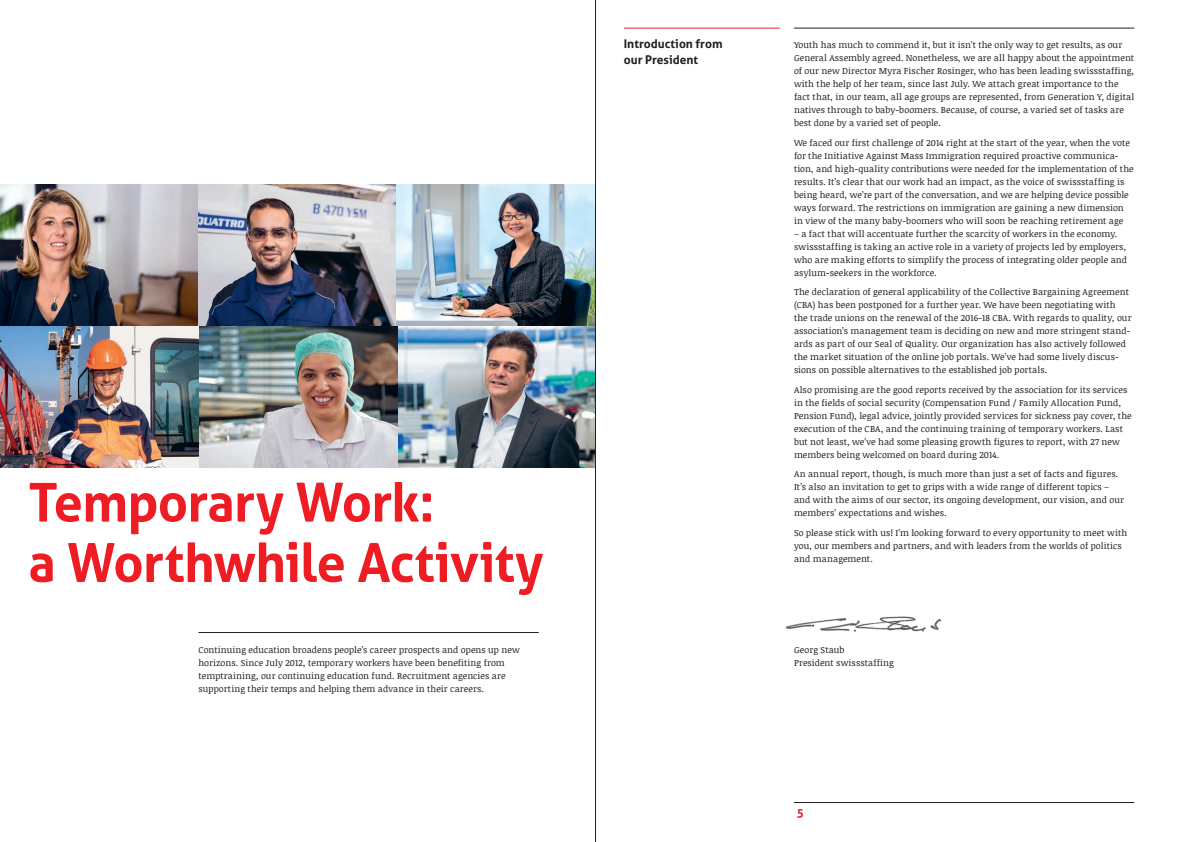
<style>
.page{position:relative;width:1191px;height:842px;background:#fff}
.page>*{position:absolute;margin:0;border:0;box-sizing:border-box;transform-origin:0 0}
.t1{font:700 53.5px/60.4px "Aller";letter-spacing:-.015em;color:#ee1d23}
.t2{font:700 12px/16.2px "Aller";color:#231f20}
.t3{font:700 12px "Aller";color:#ee1d23}
.t4{font:9px/13px "Noticia Text";letter-spacing:.01em;color:#231f20}
</style>
<div class="page">
<hr style="left:794px;top:802px;width:340px;height:1px;background:#231f20">
<hr style="left:794px;top:28px;width:340px;height:1px;background:#231f20">
<hr style="left:624px;top:28px;width:156px;height:1px;background:#ee1d23">
<img style="left:785px;top:616px;width:157px;height:16px">
<hr style="left:198px;top:632px;width:341px;height:1px;background:#231f20">
<img style="left:0;top:184px;width:595px;height:284px">
<hr style="left:595px;top:0;width:1px;height:842px;background:#231f20">
<h1 class="t1" style="left:28px;top:472px;width:516px">Temporary Work:<br>a Worthwhile Activity</h1>
<p class="t4" style="left:198px;top:643px;width:323px">Continuing education broadens people’s career prospects and opens up new horizons. Since July 2012, temporary workers have been benefiting from temptraining, our continuing education fund. Recruitment agencies are supporting their temps and helping them advance in their careers.</p>
<h2 class="t2" style="left:624px;top:36px;width:100px">Introduction from our President</h2>
<p class="t4" style="left:794px;top:38px;width:342px">Youth has much to commend it, but it isn’t the only way to get results, as our General Assembly agreed. Nonetheless, we are all happy about the appointment of our new Director Myra Fischer Rosinger, who has been leading swissstaffing, with the help of her team, since last July. We attach great importance to the fact that, in our team, all age groups are represented, from Generation Y, digital natives through to baby-boomers. Because, of course, a varied set of tasks are best done by a varied set of people.</p>
<p class="t4" style="left:794px;top:136px;width:341px">We faced our first challenge of 2014 right at the start of the year, when the vote for the Initiative Against Mass Immigration required proactive communica&shy;tion, and high-quality contributions were needed for the implementation of the results. It’s clear that our work had an impact, as the voice of swissstaffing is being heard, we’re part of the conversation, and we are helping device possible ways forward. The restrictions on immigration are gaining a new dimension in view of the many baby-boomers who will soon be reaching retirement age</p>
<p class="t4" style="left:794px;top:227px;width:334px">– a fact that will accentuate further the scarcity of workers in the economy. swissstaffing is taking an active role in a variety of projects led by employers, who are making efforts to simplify the process of integrating older people and asylum-seekers in the workforce.</p>
<p class="t4" style="left:794px;top:285px;width:339px">The declaration of general applicability of the Collective Bargaining Agreement (CBA) has been postponed for a further year. We have been negotiating with the trade unions on the renewal of the 2016-18 CBA. With regards to quality, our association’s management team is deciding on new and more stringent stand&shy;ards as part of our Seal of Quality. Our organization has also actively followed the market situation of the online job portals. We’ve had some lively discus&shy;sions on possible alternatives to the established job portals.</p>
<p class="t4" style="left:794px;top:383px;width:339px">Also promising are the good reports received by the association for its services in the fields of social security (Compensation Fund / Family Allocation Fund, Pension Fund), legal advice, jointly provided services for sickness pay cover, the execution of the CBA, and the continuing training of temporary workers. Last but not least, we’ve had some pleasing growth figures to report, with 27 new members being welcomed on board during 2014.</p>
<p class="t4" style="left:794px;top:467px;width:331px">An annual report, though, is much more than just a set of facts and figures.<br>It’s also an invitation to get to grips with a wide range of different topics – and with the aims of our sector, its ongoing development, our vision, and our members’ expectations and wishes.</p>
<p class="t4" style="left:794px;top:526px;width:335px">So please stick with us! I’m looking forward to every opportunity to meet with you, our members and partners, and with leaders from the worlds of politics and management.</p>
<p class="t4" style="left:794px;top:643px;width:101px">Georg Staub<br>President swissstaffing</p>
<h2 class="t3" style="left:796px;top:805px;width:9px">5</h2>
</div>
